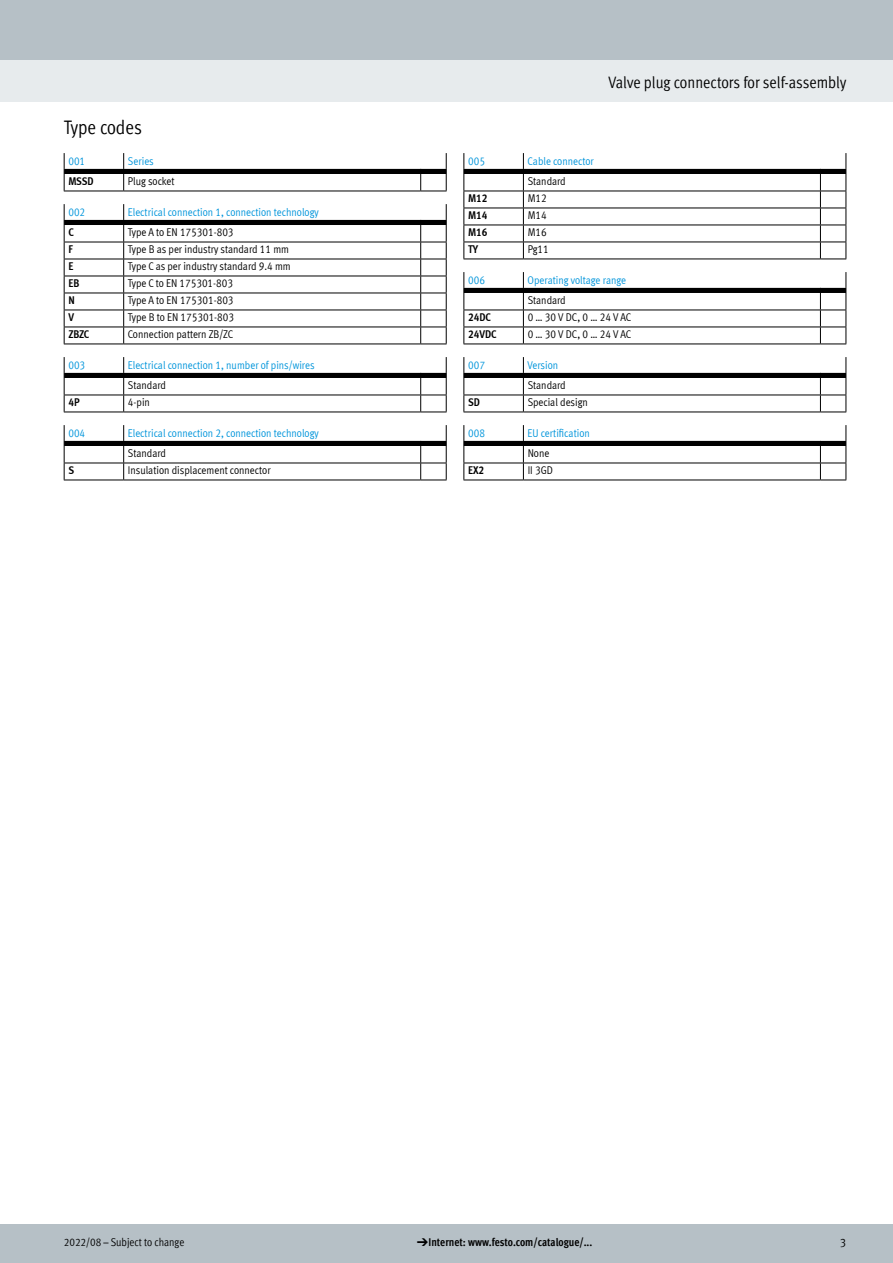
<style>
.page{position:relative;width:893px;height:1263px;background:#fff}
.page>*{position:absolute;margin:0;border:0;box-sizing:border-box;transform-origin:0 0}
.t1{font:condensed 19.5px "Festo";color:#000}
.t2{font:condensed 16.5px "Festo";color:#000}
.t3{font:condensed 12.75px "Festo";color:#000}
.t4{font:11.25px "Meta Cond LF";color:#000}
.t5{font:11.25px "Meta Cond LF";color:#0095db}
.t6{font:700 11.25px "Meta Cond LF";color:#000}
.t7{font:700 condensed 11.25px "Festo";color:#000}
.t8{font:condensed 11.25px "Festo";color:#000}
.s1{font-family:"Meto Pict 182";font-weight:400;font-stretch:normal}
</style>
<div class="page">
<div style="left:0;top:1225px;width:893px;height:38px;background:#b6c0c6"></div>
<div style="left:0;top:60px;width:893px;height:42px;background:#e7ebed"></div>
<div style="left:0;top:0;width:893px;height:60px;background:#b6c0c6"></div>
<svg style="left:64px;top:153px;width:383px;height:39px"></svg>
<svg style="left:64px;top:204px;width:383px;height:141px"></svg>
<svg style="left:64px;top:357px;width:383px;height:56px"></svg>
<svg style="left:64px;top:425px;width:383px;height:56px"></svg>
<svg style="left:463px;top:153px;width:384px;height:107px"></svg>
<svg style="left:463px;top:272px;width:384px;height:73px"></svg>
<svg style="left:463px;top:357px;width:384px;height:56px"></svg>
<svg style="left:463px;top:425px;width:384px;height:56px"></svg>
<h1 class="t1" style="left:64px;top:120px;width:80px">Type codes</h1>
<p class="t5" style="left:68px;top:156px;width:18px">001</p>
<p class="t5" style="left:128px;top:156px;width:27px">Series</p>
<p class="t6" style="left:68px;top:175px;width:27px">MSSD</p>
<p class="t4" style="left:128px;top:177px;width:48px">Plug socket</p>
<p class="t5" style="left:68px;top:207px;width:18px">002</p>
<p class="t5" style="left:128px;top:207px;width:192px">Electrical connection 1, connection technology</p>
<p class="t6" style="left:68px;top:226px;width:7px">C</p>
<p class="t4" style="left:128px;top:228px;width:107px">Type A to EN 175301-803</p>
<p class="t6" style="left:68px;top:243px;width:6px">F</p>
<p class="t4" style="left:128px;top:245px;width:163px">Type B as per industry standard 11 mm</p>
<p class="t6" style="left:68px;top:260px;width:6px">E</p>
<p class="t4" style="left:128px;top:262px;width:164px">Type C as per industry standard 9.4 mm</p>
<p class="t6" style="left:68px;top:277px;width:12px">EB</p>
<p class="t4" style="left:128px;top:279px;width:107px">Type C to EN 175301-803</p>
<p class="t6" style="left:68px;top:294px;width:8px">N</p>
<p class="t4" style="left:128px;top:296px;width:107px">Type A to EN 175301-803</p>
<p class="t6" style="left:68px;top:311px;width:7px">V</p>
<p class="t4" style="left:128px;top:313px;width:108px">Type B to EN 175301-803</p>
<p class="t6" style="left:68px;top:328px;width:23px">ZBZC</p>
<p class="t4" style="left:128px;top:330px;width:107px">Connection pattern ZB/ZC</p>
<p class="t5" style="left:68px;top:360px;width:18px">003</p>
<p class="t5" style="left:128px;top:360px;width:188px">Electrical connection 1, number of pins/wires</p>
<p class="t4" style="left:128px;top:381px;width:40px">Standard</p>
<p class="t6" style="left:68px;top:396px;width:13px">4P</p>
<p class="t4" style="left:128px;top:398px;width:24px">4-pin</p>
<p class="t5" style="left:68px;top:428px;width:18px">004</p>
<p class="t5" style="left:128px;top:428px;width:192px">Electrical connection 2, connection technology</p>
<p class="t4" style="left:128px;top:449px;width:40px">Standard</p>
<p class="t6" style="left:68px;top:464px;width:7px">S</p>
<p class="t4" style="left:128px;top:466px;width:144px">Insulation displacement connector</p>
<h2 class="t2" style="left:609px;top:71px;width:239px">Valve plug connectors for self-assembly</h2>
<p class="t5" style="left:468px;top:156px;width:18px">005</p>
<p class="t5" style="left:528px;top:156px;width:68px">Cable connector</p>
<p class="t4" style="left:528px;top:177px;width:40px">Standard</p>
<p class="t6" style="left:468px;top:192px;width:21px">M12</p>
<p class="t4" style="left:528px;top:194px;width:21px">M12</p>
<p class="t6" style="left:468px;top:209px;width:21px">M14</p>
<p class="t4" style="left:528px;top:211px;width:21px">M14</p>
<p class="t6" style="left:468px;top:226px;width:21px">M16</p>
<p class="t4" style="left:528px;top:228px;width:21px">M16</p>
<p class="t6" style="left:468px;top:243px;width:11px">TY</p>
<p class="t4" style="left:528px;top:245px;width:23px">Pg11</p>
<p class="t5" style="left:468px;top:275px;width:18px">006</p>
<p class="t5" style="left:528px;top:275px;width:100px">Operating voltage range</p>
<p class="t4" style="left:528px;top:296px;width:40px">Standard</p>
<p class="t6" style="left:468px;top:311px;width:24px">24DC</p>
<p class="t4" style="left:528px;top:313px;width:105px">0 … 30 V DC, 0 … 24 V AC</p>
<p class="t6" style="left:468px;top:328px;width:30px">24VDC</p>
<p class="t4" style="left:528px;top:330px;width:105px">0 … 30 V DC, 0 … 24 V AC</p>
<p class="t5" style="left:468px;top:360px;width:18px">007</p>
<p class="t5" style="left:528px;top:360px;width:32px">Version</p>
<p class="t4" style="left:528px;top:381px;width:40px">Standard</p>
<p class="t6" style="left:468px;top:396px;width:13px">SD</p>
<p class="t4" style="left:528px;top:398px;width:62px">Special design</p>
<p class="t5" style="left:468px;top:428px;width:18px">008</p>
<p class="t5" style="left:528px;top:426px;width:64px">EU certification</p>
<p class="t4" style="left:528px;top:449px;width:23px">None</p>
<p class="t6" style="left:468px;top:464px;width:18px">EX2</p>
<p class="t4" style="left:528px;top:466px;width:27px">II 3GD</p>
<p class="t8" style="left:64px;top:1234px;width:122px">2022/08 – Subject to change</p>
<p class="t7" style="left:417px;top:1234px;width:177px"><span class="s1">d</span> Internet: www.festo.com/catalogue/...</p>
<p class="t3" style="left:840px;top:1233px;width:8px">3</p>
</div>
